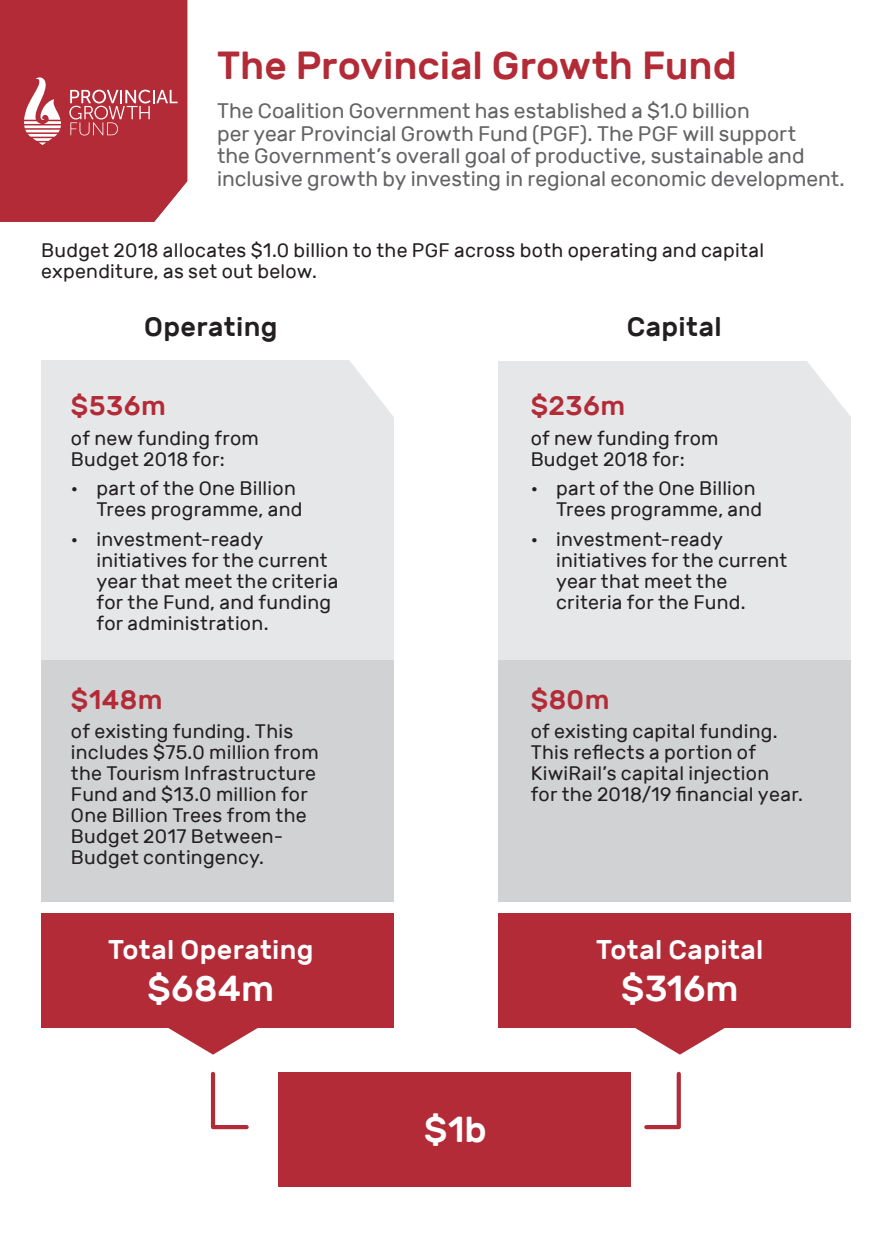
<style>
.page{position:relative;width:893px;height:1259px;background:#fff}
.page>*{position:absolute;margin:0;border:0;box-sizing:border-box;transform-origin:0 0}
.Heading_1{font:500 39px "Rubik";color:#b22b37}
.New_Spending_Budget{font:500 36px "Rubik";color:#fff}
.Key_priorities_stats{font:500 27px "Rubik";letter-spacing:.015em;color:#fff}
.Key_priorities_stats-2{font:500 27px "Rubik";letter-spacing:.015em;color:#b22b37}
.Heading_2{font:500 27px "Rubik";letter-spacing:.015em;color:#231f20}
.Intro_text{font:21px/22.5px "Rubik";color:#636366}
.Body{font:19.5px/21px "Rubik";letter-spacing:.015em;color:#231f20}
</style>
<div class="page">
<div style="left:41px;top:361px;width:353px;height:299px;background:#e6e7e9"></div>
<div style="left:41px;top:660px;width:353px;height:242px;background:#d1d2d4"></div>
<div style="left:498px;top:361px;width:352px;height:299px;background:#e6e7e9"></div>
<div style="left:498px;top:660px;width:353px;height:242px;background:#d1d2d4"></div>
<div style="left:498px;top:913px;width:353px;height:115px;background:#b22b37"></div>
<div style="left:41px;top:913px;width:353px;height:115px;background:#b22b37"></div>
<div style="left:278px;top:1071px;width:353px;height:115px;background:#b22b37"></div>
<svg style="left:338px;top:360px;width:56px;height:57px"></svg>
<svg style="left:807px;top:361px;width:44px;height:61px"></svg>
<svg style="left:210px;top:1071px;width:39px;height:59px"></svg>
<svg style="left:644px;top:1071px;width:37px;height:59px"></svg>
<svg style="left:168px;top:1028px;width:90px;height:26px"></svg>
<svg style="left:635px;top:1028px;width:90px;height:26px"></svg>
<svg style="left:0;top:0;width:187px;height:222px;background:#b63843"></svg>
<p class="Heading_1" style="left:217px;top:43px;width:521px">The Provincial Growth Fund</p>
<p class="Intro_text" style="left:217px;top:100px;width:629px">The Coalition Government has established a $1.0 billion<br>per year Provincial Growth Fund (PGF). The PGF will support<br>the Government’s overall goal of productive, sustainable and inclusive growth by investing in regional economic development.</p>
<p class="Body" style="left:41px;top:240px;width:724px">Budget 2018 allocates $1.0 billion to the PGF across both operating and capital expenditure, as set out below.</p>
<p class="Heading_2" style="left:144px;top:311px;width:135px">Operating</p>
<p class="Heading_2" style="left:627px;top:311px;width:96px">Capital</p>
<p class="Key_priorities_stats-2" style="left:71px;top:391px;width:97px">$536m</p>
<p class="Body" style="left:71px;top:428px;width:189px">of new funding from<br>Budget 2018 for:</p>
<p class="Body" style="left:96px;top:478px;width:207px;text-indent:-26px">• part of the One Billion<br>Trees programme, and</p>
<p class="Body" style="left:96px;top:529px;width:243px;text-indent:-26px">• investment-ready initiatives for the current year that meet the criteria for the Fund, and funding for administration.</p>
<p class="Key_priorities_stats-2" style="left:71px;top:684px;width:93px">$148m</p>
<p class="Body" style="left:71px;top:721px;width:249px">of existing funding. This includes $75.0 million from the Tourism Infrastructure<br>Fund and $13.0 million for<br>One Billion Trees from the<br>Budget 2017 Between-<br>Budget contingency.</p>
<p class="Key_priorities_stats" style="left:108px;top:934px;width:207px">Total Operating</p>
<p class="New_Spending_Budget" style="left:148px;top:968px;width:128px">$684m</p>
<p class="Key_priorities_stats-2" style="left:531px;top:391px;width:96px">$236m</p>
<p class="Body" style="left:531px;top:428px;width:189px">of new funding from<br>Budget 2018 for:</p>
<p class="Body" style="left:556px;top:478px;width:207px;text-indent:-26px">• part of the One Billion<br>Trees programme, and</p>
<p class="Body" style="left:556px;top:529px;width:233px;text-indent:-26px">• investment-ready initiatives for the current year that meet the criteria for the Fund.</p>
<p class="Key_priorities_stats-2" style="left:531px;top:684px;width:80px">$80m</p>
<p class="Body" style="left:531px;top:721px;width:274px">of existing capital funding.<br>This reflects a portion of<br>KiwiRail’s capital injection<br>for the 2018/19 financial year.</p>
<p class="New_Spending_Budget" style="left:424px;top:1109px;width:64px">$1b</p>
<p class="Key_priorities_stats" style="left:596px;top:934px;width:169px">Total Capital</p>
<p class="New_Spending_Budget" style="left:621px;top:968px;width:119px">$316m</p>
</div>
